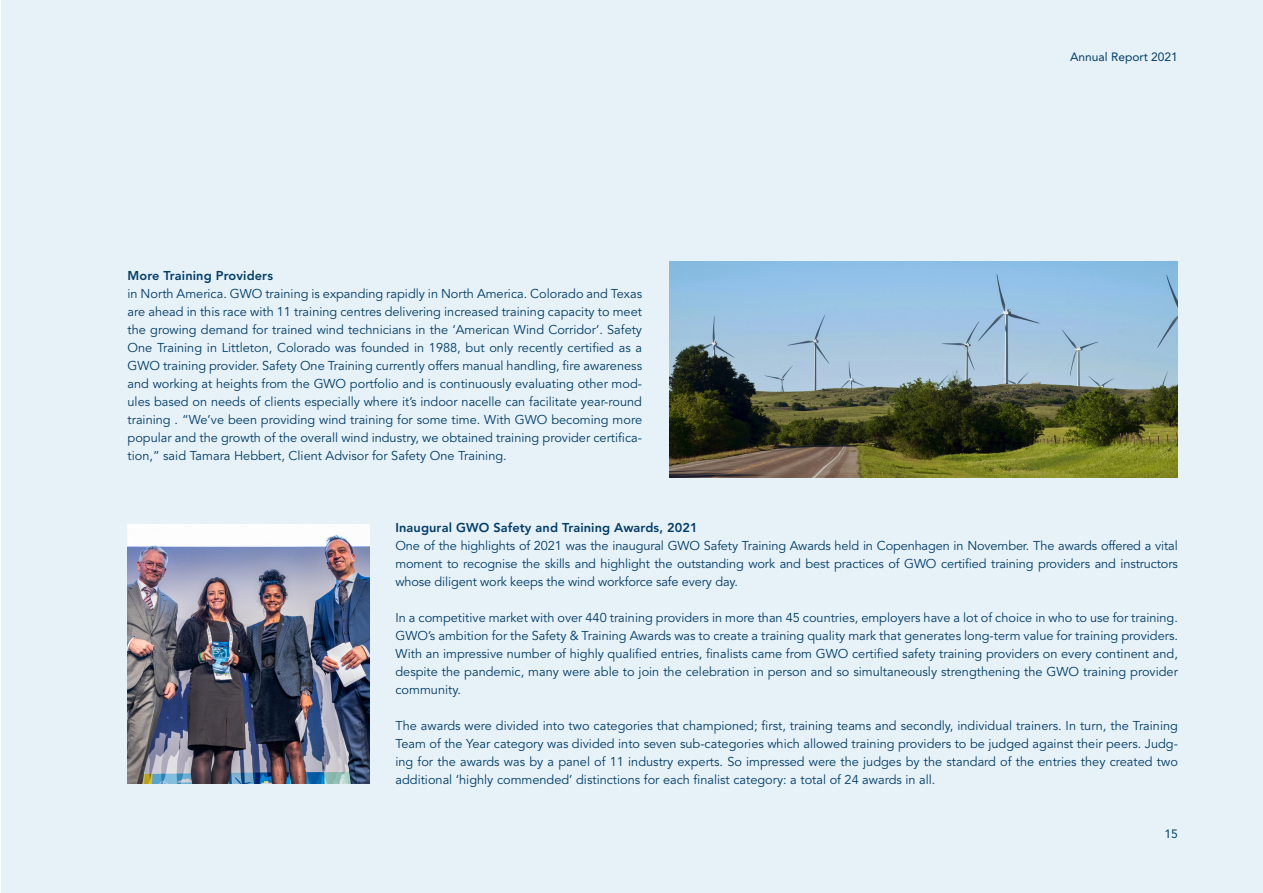
<style>
.page{position:relative;width:1263px;height:893px;background:#fff}
.page>*{position:absolute;margin:0;border:0;box-sizing:border-box;transform-origin:0 0}
.Brødtekst{font:12.75px/18px "Avenir LT Std";color:#003d69;text-align:justify}
.Mellemrubrik{font:800 12.75px "Avenir LT Std";letter-spacing:.01em;color:#003d69}
.t1{font:12px "Avenir LT Std";color:#003d69}
</style>
<div class="page">
<div style="left:1px;top:0;width:1262px;height:893px;background:#e7f1f8"></div>
<img style="left:669px;top:262px;width:509px;height:216px">
<img style="left:128px;top:524px;width:242px;height:260px">
<p class="Mellemrubrik" style="left:128px;top:268px;width:147px">More Training Providers</p>
<p class="Brødtekst" style="left:128px;top:285px;width:516px">in North America. GWO training is expanding rapidly in North America. Colorado and Texas are ahead in this race with 11 training centres delivering increased training capacity to meet the growing demand for trained wind technicians in the ‘American Wind Corridor’. Safety One Training in Littleton, Colorado was founded in 1988, but only recently certified as a GWO training provider. Safety One Training currently offers manual handling, fire awareness and working at heights from the GWO portfolio and is continuously evaluating other mod&shy;ules based on needs of clients especially where it’s indoor nacelle can facilitate year-round training . “We’ve been providing wind training for some time. With GWO becoming more popular and the growth of the overall wind industry, we obtained training provider certifica&shy;tion,” said Tamara Hebbert, Client Advisor for Safety One Training.</p>
<p class="t1" style="left:1070px;top:50px;width:109px">Annual Report 2021</p>
<p class="Mellemrubrik" style="left:395px;top:520px;width:304px">Inaugural GWO Safety and Training Awards, 2021</p>
<p class="Brødtekst" style="left:395px;top:537px;width:784px">One of the highlights of 2021 was the inaugural GWO Safety Training Awards held in Copenhagen in November. The awards offered a vital moment to recognise the skills and highlight the outstanding work and best practices of GWO certified training providers and instructors whose diligent work keeps the wind workforce safe every day.</p>
<p class="Brødtekst" style="left:395px;top:609px;width:784px">In a competitive market with over 440 training providers in more than 45 countries, employers have a lot of choice in who to use for training.<br>GWO’s ambition for the Safety &amp; Training Awards was to create a training quality mark that generates long-term value for training providers.<br>With an impressive number of highly qualified entries, finalists came from GWO certified safety training providers on every continent and, despite the pandemic, many were able to join the celebration in person and so simultaneously strengthening the GWO training provider community.</p>
<p class="Brødtekst" style="left:395px;top:717px;width:784px">The awards were divided into two categories that championed; first, training teams and secondly, individual trainers. In turn, the Training Team of the Year category was divided into seven sub-categories which allowed training providers to be judged against their peers. Judg&shy;ing for the awards was by a panel of 11 industry experts. So impressed were the judges by the standard of the entries they created two additional ‘highly commended’ distinctions for each finalist category: a total of 24 awards in all.</p>
<p class="t1" style="left:1164px;top:827px;width:15px">15</p>
</div>
